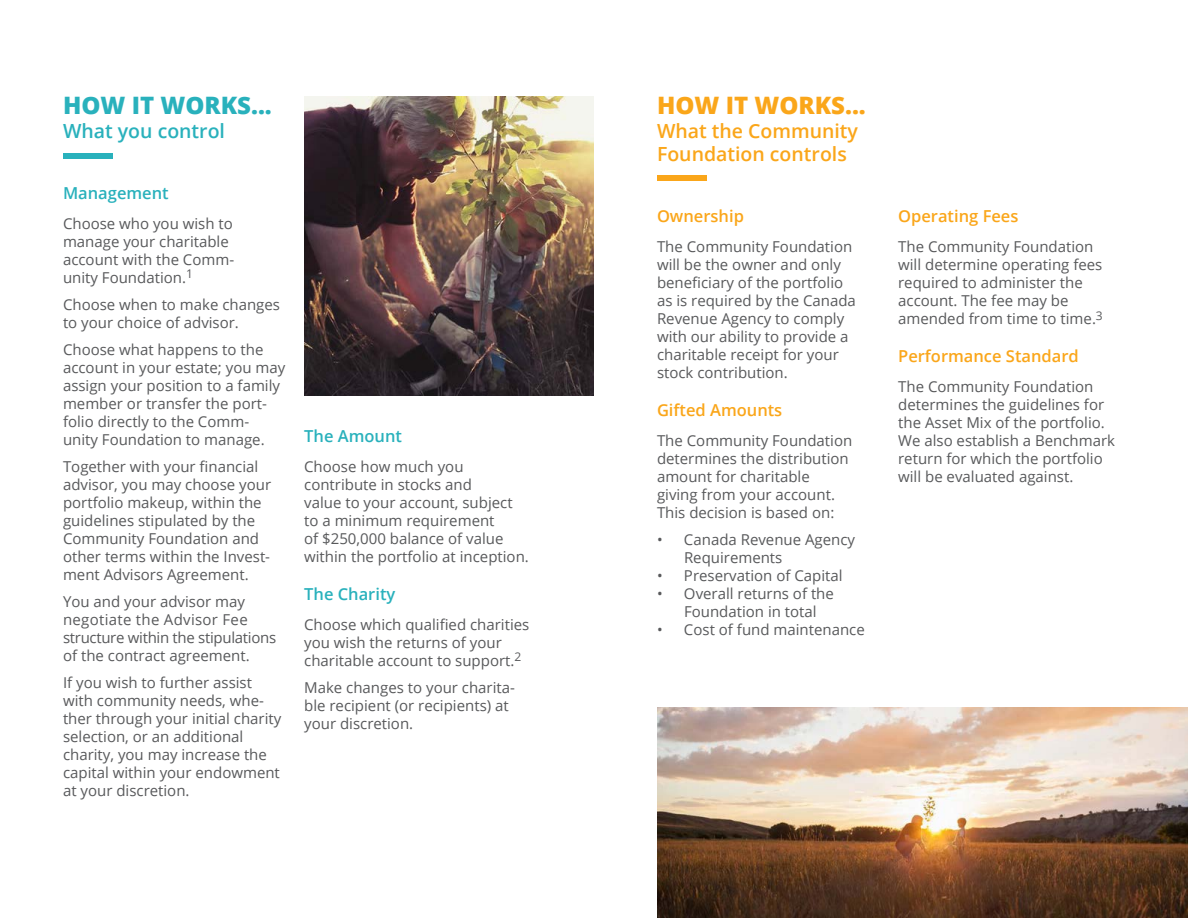
<style>
.page{position:relative;width:1188px;height:918px;background:#fff}
.page>*{position:absolute;margin:0;border:0;box-sizing:border-box;transform-origin:0 0}
.t1{font:800 24px "Open Sans";color:#29b1bc}
.t2{font:800 24px "Open Sans";color:#faa61a}
.t3{font:600 19.5px/23.4px "Open Sans";color:#faa61a}
.t4{font:600 19.5px "Open Sans";color:#29b1bc}
.t5{font:600 16.5px "Open Sans";color:#faa61a}
.t6{font:600 16.5px "Open Sans";color:#29b1bc}
.t7{font:15px/18px "Open Sans";color:#58595b}
</style>
<div class="page">
<div style="left:63px;top:153px;width:50px;height:6px;background:#29b1bc"></div>
<div style="left:657px;top:175px;width:50px;height:6px;background:#faa61a"></div>
<img style="left:304px;top:96px;width:290px;height:300px">
<img style="left:657px;top:707px;width:531px;height:211px">
<h1 class="t1" style="left:63px;top:92px;width:210px">HOW IT WORKS...</h1>
<h2 class="t4" style="left:63px;top:123px;width:164px">What you control</h2>
<p class="t6" style="left:63px;top:186px;width:107px">Management</p>
<p class="t7" style="left:63px;top:216px;width:173px">Choose who you wish to manage your charitable account with the Comm&shy;unity Foundation.<sup>1</sup></p>
<p class="t7" style="left:63px;top:297px;width:219px">Choose when to make changes to your choice of advisor.</p>
<p class="t7" style="left:63px;top:342px;width:224px">Choose what happens to the account in your estate; you may assign your position to a family member or transfer the port&shy;folio directly to the Comm&shy;unity Foundation to manage.</p>
<p class="t7" style="left:63px;top:459px;width:210px">Together with your financial advisor, you may choose your portfolio makeup, within the guidelines stipulated by the<br>Community Foundation and other terms within the Invest&shy;ment Advisors Agreement.</p>
<p class="t7" style="left:63px;top:594px;width:215px">You and your advisor may negotiate the Advisor Fee structure within the stipulations of the contract agreement.</p>
<p class="t7" style="left:63px;top:675px;width:220px">If you wish to further assist with community needs, whe&shy;ther through your initial charity selection, or an additional charity, you may increase the capital within your endowment at your discretion.</p>
<p class="t6" style="left:304px;top:429px;width:99px">The Amount</p>
<p class="t7" style="left:304px;top:459px;width:226px">Choose how much you contribute in stocks and<br>value to your account, subject to a minimum requirement<br>of $250,000 balance of value within the portfolio at inception.</p>
<p class="t6" style="left:304px;top:587px;width:93px">The Charity</p>
<p class="t7" style="left:304px;top:615px;width:227px">Choose which qualified charities you wish the returns of your charitable account to support.<sup>2</sup></p>
<p class="t7" style="left:304px;top:680px;width:212px">Make changes to your charita&shy;ble recipient (or recipients) at your discretion.</p>
<h1 class="t2" style="left:657px;top:92px;width:210px">HOW IT WORKS...</h1>
<h2 class="t3" style="left:657px;top:121px;width:203px">What the Community<br>Foundation controls</h2>
<p class="t5" style="left:657px;top:210px;width:88px">Ownership</p>
<p class="t7" style="left:657px;top:239px;width:200px">The Community Foundation will be the owner and only beneficiary of the portfolio as is required by the Canada<br>Revenue Agency to comply with our ability to provide a charitable receipt for your stock contribution.</p>
<p class="t5" style="left:657px;top:404px;width:127px">Gifted Amounts</p>
<p class="t7" style="left:657px;top:433px;width:197px">The Community Foundation determines the distribution amount for charitable giving from your account.<br>This decision is based on:</p>
<p class="t7" style="left:684px;top:532px;width:173px;text-indent:-27px">• Canada Revenue Agency<br>Requirements</p>
<p class="t7" style="left:657px;top:568px;width:187px">• Preservation of Capital</p>
<p class="t7" style="left:684px;top:586px;width:151px;text-indent:-27px">• Overall returns of the<br>Foundation in total</p>
<p class="t7" style="left:657px;top:622px;width:209px">• Cost of fund maintenance</p>
<p class="t5" style="left:898px;top:210px;width:122px">Operating Fees</p>
<p class="t7" style="left:898px;top:239px;width:206px">The Community Foundation will determine operating fees required to administer the account. The fee may be amended from time to time.<sup>3</sup></p>
<p class="t5" style="left:898px;top:350px;width:182px">Performance Standard</p>
<p class="t7" style="left:898px;top:379px;width:218px">The Community Foundation determines the guidelines for the Asset Mix of the portfolio.<br>We also establish a Benchmark return for which the portfolio will be evaluated against.</p>
</div>
